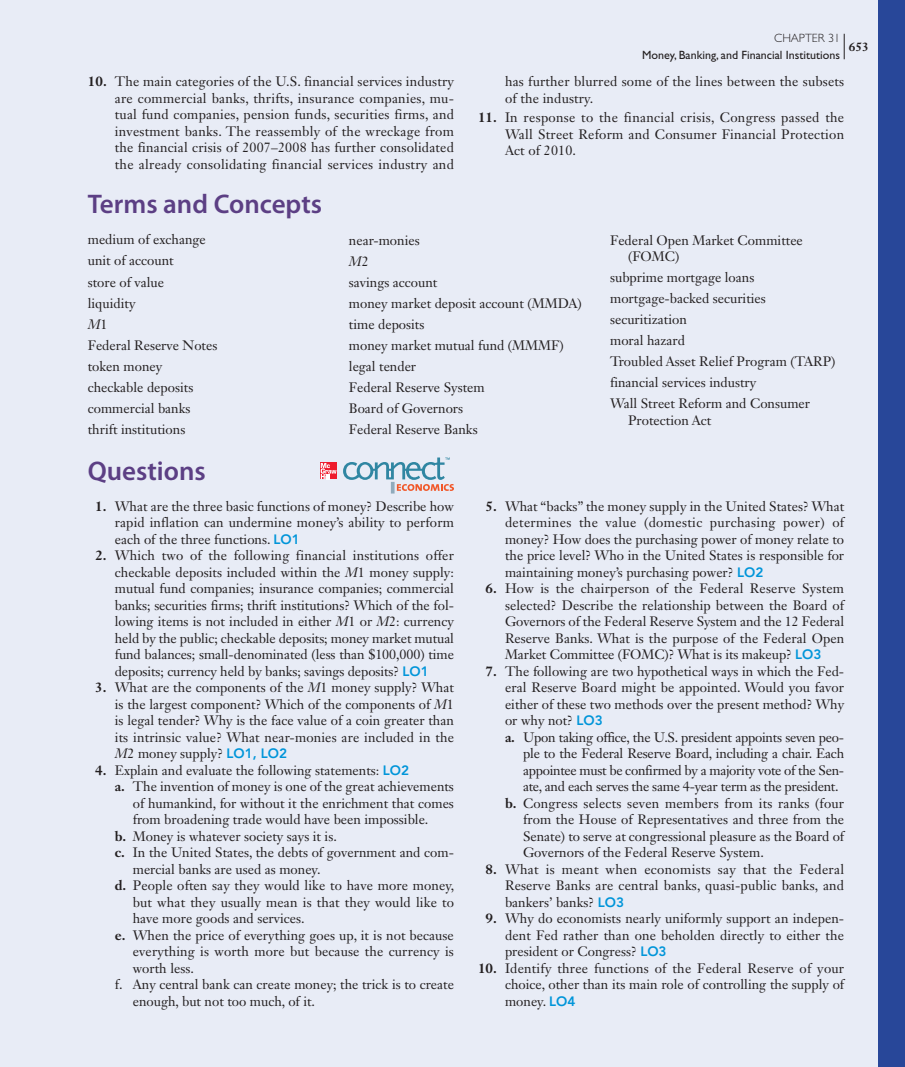
<style>
.page{position:relative;width:905px;height:1067px;background:#fff}
.page>*{position:absolute;margin:0;border:0;box-sizing:border-box;transform-origin:0 0}
.t1{font:600 27px "Myriad Pro";color:#5c3f84}
.t2{font:13.5px/16.5px "Janson Text LT Std";color:#231f20;text-align:justify}
.t3{font:13.5px "Janson Text LT Std";letter-spacing:-.02em;color:#231f20}
.t4{font:12px "Gill Sans Std";color:#231f20}
.t5{font:300 12px "Gill Sans Std";color:#231f20}
.t6{font:700 12px "Janson Text LT Std";color:#231f20}
.s1{font-weight:700}
.s2{font-style:italic}
.s3{font-family:"Avenir LT Std";font-weight:800;color:#0095d9}
</style>
<div class="page">
<div style="left:0;top:0;width:904px;height:1066px;background:#e8ecf6"></div>
<div style="left:878px;top:0;width:26px;height:1066px;background:#284799"></div>
<svg style="left:843px;top:34px;width:1px;height:25px"></svg>
<svg style="left:320px;top:462px;width:17px;height:17px"></svg>
<svg style="left:321px;top:463px;width:15px;height:16px"></svg>
<svg style="left:343px;top:457px;width:111px;height:36px"></svg>
<p class="t5" style="left:774px;top:33px;width:67px">CHAPTER 31</p>
<p class="t4" style="left:642px;top:51px;width:199px">Money, Banking, and Financial Institutions</p>
<p class="t6" style="left:848px;top:42px;width:22px">653</p>
<p class="t2" style="left:115px;top:74px;width:341px;text-indent:-27px"><span class="s1">10.</span> The main categories of the U.S. financial services industry are commercial banks, thrifts, insurance companies, mu&shy;tual fund companies, pension funds, securities firms, and investment banks. The reassembly of the wreckage from the financial crisis of 2007–2008 has further consolidated the already consolidating financial services industry and</p>
<p class="t2" style="left:505px;top:74px;width:341px">has further blurred some of the lines between the subsets of the industry.</p>
<p class="t2" style="left:505px;top:110px;width:341px;text-indent:-27px"><span class="s1">11.</span> In response to the financial crisis, Congress passed the Wall Street Reform and Consumer Financial Protection Act of 2010.</p>
<h1 class="t1" style="left:88px;top:194px;width:236px">Terms and Concepts</h1>
<p class="t2" style="left:88px;top:230px;width:131px;line-height:21px;text-align:left">medium of exchange unit of account<br>store of value<br>liquidity<br><span class="s2">M</span> 1<br>Federal Reserve Notes token money checkable deposits commercial banks thrift institutions</p>
<p class="t2" style="left:349px;top:230px;width:234px;line-height:21px;text-align:left">near-monies<br><span class="s2">M</span> 2<br>savings account<br>money market deposit account (MMDA) time deposits<br>money market mutual fund (MMMF) legal tender<br>Federal Reserve System<br>Board of Governors<br>Federal Reserve Banks</p>
<p class="t2" style="left:628px;top:233px;width:176px;text-indent:-18px">Federal Open Market Committee (FOMC)</p>
<p class="t2" style="left:610px;top:268px;width:227px;line-height:21px;text-align:left">subprime mortgage loans mortgage-backed securities securitization<br>moral hazard<br>Troubled Asset Relief Program (TARP) financial services industry<br>Wall Street Reform and Consumer</p>
<p class="t2" style="left:628px;top:413px;width:85px">Protection Act</p>
<h1 class="t1" style="left:88px;top:460px;width:119px">Questions</h1>
<p class="t2" style="left:115px;top:499px;width:341px;text-indent:-20px"><span class="s1">1.</span> What are the three basic functions of money? Describe how rapid inflation can undermine money’s ability to perform each of the three functions. <span class="s3">LO1</span></p>
<p class="t2" style="left:115px;top:548px;width:341px;text-indent:-19px"><span class="s1">2.</span> Which two of the following financial institutions offer checkable deposits included within the <span class="s2">M</span>1 money supply: mutual fund companies; insurance companies; commercial banks; securities firms; thrift institutions? Which of the fol&shy;lowing items is not included in either <span class="s2">M</span>1 or <span class="s2">M</span>2: currency held by the public; checkable deposits; money market mutual fund balances; small-denominated (less than $100,000) time deposits; currency held by banks; savings deposits? <span class="s3">LO1</span></p>
<p class="t2" style="left:115px;top:680px;width:341px;text-indent:-20px"><span class="s1">3.</span> What are the components of the <span class="s2">M</span>1 money supply? What is the largest component? Which of the components of <span class="s2">M</span> 1 is legal tender? Why is the face value of a coin greater than its intrinsic value? What near-monies are included in the <span class="s2">M</span> 2 money supply? <span class="s3">LO1, LO2</span></p>
<p class="t2" style="left:95px;top:763px;width:315px"><span class="s1">4.</span> Explain and evaluate the following statements: <span class="s3">LO2</span></p>
<p class="t2" style="left:115px;top:779px;width:340px"><span class="s1">a.</span> The invention of money is one of the great achievements</p>
<p class="t2" style="left:133px;top:796px;width:323px">of humankind, for without it the enrichment that comes</p>
<p class="t2" style="left:133px;top:812px;width:297px">from broadening trade would have been impossible.</p>
<p class="t2" style="left:115px;top:829px;width:223px"><span class="s1">b.</span> Money is whatever society says it is.</p>
<p class="t2" style="left:115px;top:845px;width:340px"><span class="s1">c.</span> In the United States, the debts of government and com-</p>
<p class="t2" style="left:133px;top:862px;width:189px">mercial banks are used as money.</p>
<p class="t2" style="left:115px;top:878px;width:341px"><span class="s1">d.</span> People often say they would like to have more money,</p>
<p class="t2" style="left:133px;top:895px;width:323px">but what they usually mean is that they would like to</p>
<p class="t2" style="left:133px;top:911px;width:173px">have more goods and services.</p>
<p class="t2" style="left:115px;top:928px;width:340px"><span class="s1">e.</span> When the price of everything goes up, it is not because</p>
<p class="t2" style="left:133px;top:944px;width:322px">everything is worth more but because the currency is</p>
<p class="t2" style="left:133px;top:961px;width:62px">worth less.</p>
<p class="t2" style="left:115px;top:977px;width:340px">f. Any central bank can create money; the trick is to create</p>
<p class="t2" style="left:133px;top:994px;width:184px">enough, but not too much, of it.</p>
<p class="t2" style="left:505px;top:499px;width:341px;text-indent:-20px"><span class="s1">5.</span> What “backs” the money supply in the United States? What determines the value (domestic purchasing power) of money? How does the purchasing power of money relate to the price level? Who in the United States is responsible for maintaining money’s purchasing power? <span class="s3">LO2</span></p>
<p class="t2" style="left:505px;top:581px;width:341px;text-indent:-19px"><span class="s1">6.</span> How is the chairperson of the Federal Reserve System selected? Describe the relationship between the Board of Governors of the Federal Reserve System and the 12 Federal Reserve Banks. What is the purpose of the Federal Open Market Committee (FOMC)? What is its makeup? <span class="s3">LO3</span></p>
<p class="t2" style="left:485px;top:664px;width:360px"><span class="s1">7.</span> The following are two hypothetical ways in which the Fed-</p>
<p class="t2" style="left:505px;top:680px;width:341px">eral Reserve Board might be appointed. Would you favor</p>
<p class="t2" style="left:505px;top:697px;width:341px">either of these two methods over the present method? Why</p>
<p class="t2" style="left:505px;top:713px;width:99px">or why not? <span class="s3">LO3</span></p>
<p class="t3" style="left:505px;top:731px;width:341px"><span class="s1">a.</span> Upon taking office, the U.S. president appoints seven peo-</p>
<p class="t2" style="left:523px;top:746px;width:323px">ple to the Federal Reserve Board, including a chair. Each</p>
<p class="t3" style="left:523px;top:764px;width:323px">appointee must be confirmed by a majority vote of the Sen-</p>
<p class="t3" style="left:523px;top:781px;width:317px">ate, and each serves the same 4-year term as the president.</p>
<p class="t2" style="left:505px;top:796px;width:340px"><span class="s1">b.</span> Congress selects seven members from its ranks (four</p>
<p class="t2" style="left:523px;top:812px;width:322px">from the House of Representatives and three from the</p>
<p class="t2" style="left:523px;top:829px;width:323px">Senate) to serve at congressional pleasure as the Board of</p>
<p class="t2" style="left:523px;top:845px;width:242px">Governors of the Federal Reserve System.</p>
<p class="t2" style="left:505px;top:862px;width:340px;text-indent:-20px"><span class="s1">8.</span> What is meant when economists say that the Federal Reserve Banks are central banks, quasi-public banks, and bankers’ banks? <span class="s3">LO3</span></p>
<p class="t2" style="left:505px;top:911px;width:341px;text-indent:-20px"><span class="s1">9.</span> Why do economists nearly uniformly support an indepen&shy;dent Fed rather than one beholden directly to either the president or Congress? <span class="s3">LO3</span></p>
<p class="t2" style="left:505px;top:961px;width:341px;text-indent:-27px"><span class="s1">10.</span> Identify three functions of the Federal Reserve of your choice, other than its main role of controlling the supply of money. <span class="s3">LO4</span></p>
</div>
